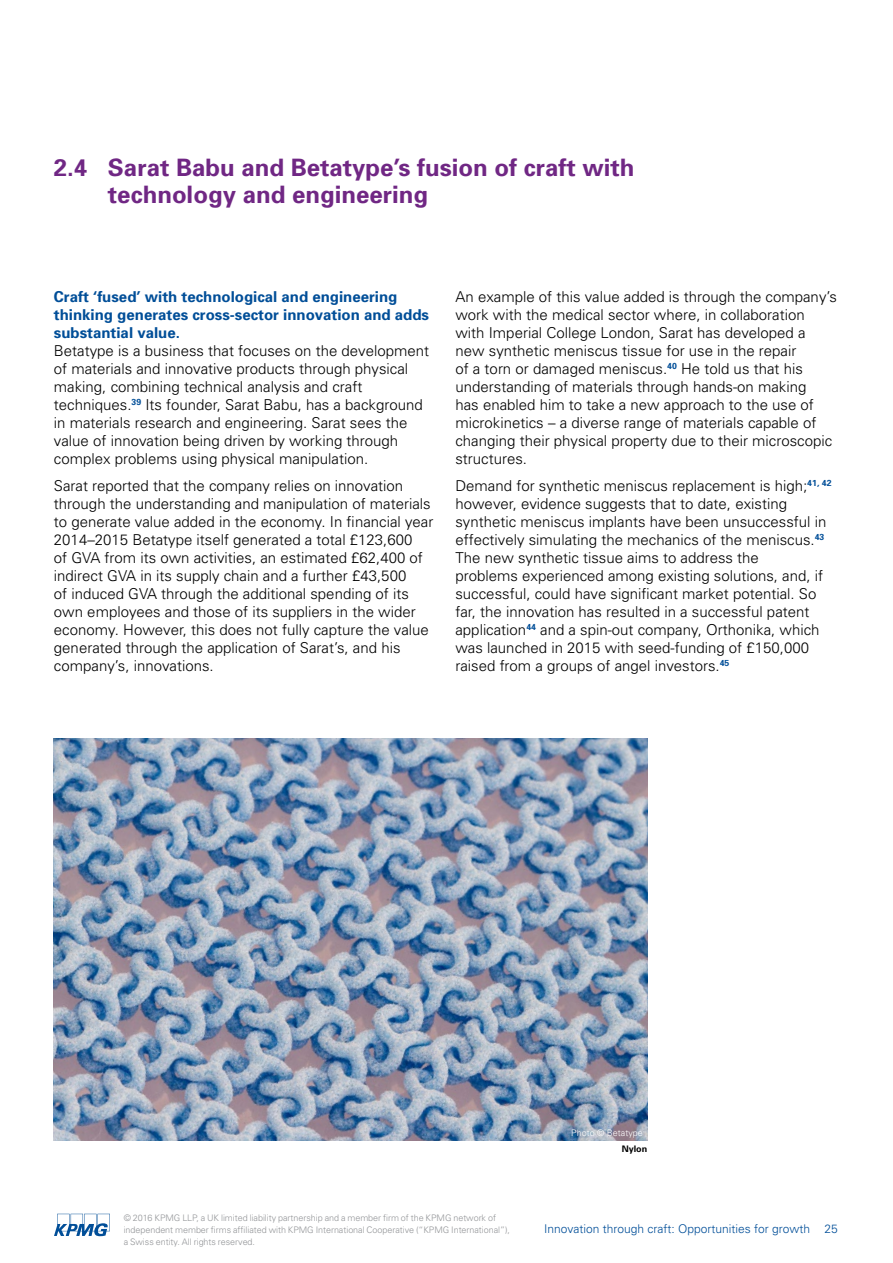
<style>
.page{position:relative;width:893px;height:1263px;background:#fff}
.page>*{position:absolute;margin:0;border:0;box-sizing:border-box;transform-origin:0 0}
.t1{font:700 24px/27px "Univers";color:#702784}
.t2{font:300 15px/18px "Univers";color:#000}
.t3{font:700 15px/18px "Univers";color:#004e98}
.t4{font:300 12px "Univers";color:#004e98}
.t5{font:300 9px/12px "Univers";letter-spacing:-.005em;color:#939598}
.t6{font:300 9px "Univers";color:#fff}
.t7{font:700 9px "Univers";color:#000}
</style>
<div class="page">
<img style="left:54px;top:739px;width:593px;height:401px">
<svg style="left:54px;top:1214px;width:56px;height:22px"></svg>
<h1 class="t1" style="left:108px;top:153px;width:528px;text-indent:-54px">2.4 Sarat Babu and Betatype’s fusion of craft with technology and engineering</h1>
<p class="t3" style="left:54px;top:288px;width:377px">Craft ‘fused’ with technological and engineering thinking generates cross-sector innovation and adds substantial value.</p>
<p class="t2" style="left:54px;top:342px;width:377px">Betatype is a business that focuses on the development of materials and innovative products through physical making, combining technical analysis and craft techniques.<sup>39</sup> Its founder, Sarat Babu, has a background in materials research and engineering. Sarat sees the value of innovation being driven by working through complex problems using physical manipulation.</p>
<p class="t2" style="left:54px;top:477px;width:381px">Sarat reported that the company relies on innovation through the understanding and manipulation of materials to generate value added in the economy. In financial year 2014–2015 Betatype itself generated a total £123,600<br>of GVA from its own activities, an estimated £62,400 of indirect GVA in its supply chain and a further £43,500<br>of induced GVA through the additional spending of its own employees and those of its suppliers in the wider economy. However, this does not fully capture the value generated through the application of Sarat’s, and his company’s, innovations.</p>
<p class="t2" style="left:455px;top:287px;width:383px">An example of this value added is through the company’s work with the medical sector where, in collaboration with Imperial College London, Sarat has developed a new synthetic meniscus tissue for use in the repair<br>of a torn or damaged meniscus.<sup>40</sup> He told us that his understanding of materials through hands-on making<br>has enabled him to take a new approach to the use of microkinetics – a diverse range of materials capable of changing their physical property due to their microscopic structures.</p>
<p class="t2" style="left:455px;top:476px;width:378px">Demand for synthetic meniscus replacement is high;<sup>41,</sup> <sup>42 </sup>however, evidence suggests that to date, existing synthetic meniscus implants have been unsuccessful in effectively simulating the mechanics of the meniscus.<sup>43<br></sup>The new synthetic tissue aims to address the<br>problems experienced among existing solutions, and, if successful, could have significant market potential. So far, the innovation has resulted in a successful patent application<sup>44</sup> and a spin-out company, Orthonika, which was launched in 2015 with seed-funding of £150,000 raised from a groups of angel investors.<sup>45</sup></p>
<p class="t6" style="left:571px;top:1127px;width:73px">Photo © Betatype</p>
<p class="t7" style="left:622px;top:1143px;width:27px">Nylon</p>
<p class="t5" style="left:124px;top:1211px;width:388px">© 2016 KPMG LLP, a UK limited liability partnership and a member firm of the KPMG network of independent member firms affiliated with KPMG International Cooperative (“KPMG International”), a Swiss entity. All rights reserved.</p>
<p class="t4" style="left:544px;top:1221px;width:295px">Innovation through craft: Opportunities for growth 25</p>
</div>
